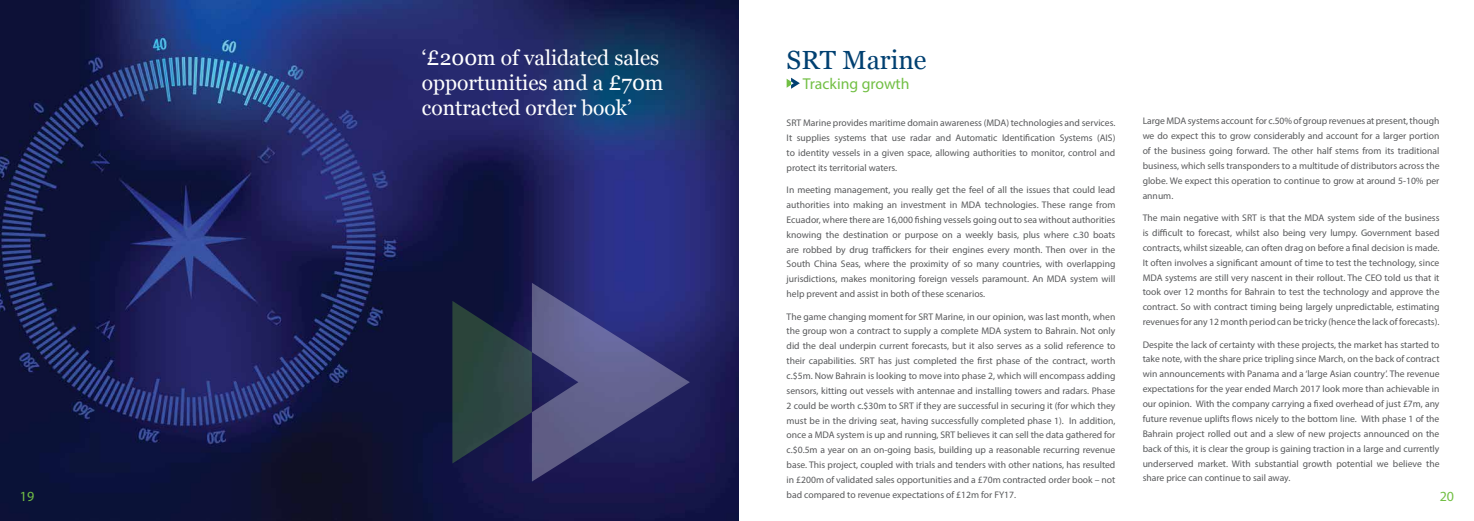
<style>
.page{position:relative;width:1474px;height:521px;background:#fff}
.page>*{position:absolute;margin:0;border:0;box-sizing:border-box;transform-origin:0 0}
.t1{font:26.25px "Georgia";color:#004071}
.t2{font:21px/25.2px "Georgia";color:#fff}
.t3{font:15.75px "Myriad Pro";color:#72bf44}
.t4{font:14px "Myriad Pro";color:#72bf44}
.t5{font:9.62px/14.9px "Myriad Pro";color:#58595b;text-align:justify}
</style>
<div class="page">
<img style="left:0;top:0;width:738px;height:521px">
<svg style="left:786px;top:78px;width:14px;height:11px"></svg>
<svg style="left:532px;top:283px;width:158px;height:198px;background:#404079"></svg>
<svg style="left:452px;top:301px;width:80px;height:162px;background:#253643"></svg>
<h2 class="t2" style="left:422px;top:44px;width:243px">‘£200m of validated sales opportunities and a £70m contracted order book’</h2>
<h1 class="t1" style="left:786px;top:40px;width:141px">SRT Marine</h1>
<h3 class="t3" style="left:802px;top:74px;width:108px">Tracking growth</h3>
<p class="t5" style="left:786px;top:115px;width:330px">SRT Marine provides maritime domain awareness (MDA) technologies and services.<br>It supplies systems that use radar and Automatic Identification Systems (AIS) to identity vessels in a given space, allowing authorities to monitor, control and protect its territorial waters.</p>
<p class="t5" style="left:786px;top:182px;width:330px">In meeting management, you really get the feel of all the issues that could lead authorities into making an investment in MDA technologies. These range from Ecuador, where there are 16,000 fishing vessels going out to sea without authorities knowing the destination or purpose on a weekly basis, plus where c.30 boats are robbed by drug traffickers for their engines every month. Then over in the South China Seas, where the proximity of so many countries, with overlapping jurisdictions, makes monitoring foreign vessels paramount. An MDA system will help prevent and assist in both of these scenarios.</p>
<p class="t5" style="left:786px;top:309px;width:330px">The game changing moment for SRT Marine, in our opinion, was last month, when the group won a contract to supply a complete MDA system to Bahrain. Not only did the deal underpin current forecasts, but it also serves as a solid reference to their capabilities. SRT has just completed the first phase of the contract, worth c.$5m. Now Bahrain is looking to move into phase 2, which will encompass adding sensors, kitting out vessels with antennae and installing towers and radars. Phase 2 could be worth c.$30m to SRT if they are successful in securing it (for which they must be in the driving seat, having successfully completed phase 1). In addition, once a MDA system is up and running, SRT believes it can sell the data gathered for c.$0.5m a year on an on-going basis, building up a reasonable recurring revenue base. This project, coupled with trials and tenders with other nations, has resulted in £200m of validated sales opportunities and a £70m contracted order book – not bad compared to revenue expectations of £12m for FY17.</p>
<p class="t5" style="left:1142px;top:114px;width:298px">Large MDA systems account for c.50% of group revenues at present, though we do expect this to grow considerably and account for a larger portion of the business going forward. The other half stems from its traditional business, which sells transponders to a multitude of distributors across the globe. We expect this operation to continue to grow at around 5-10% per annum.</p>
<p class="t5" style="left:1142px;top:210px;width:298px">The main negative with SRT is that the MDA system side of the business is difficult to forecast, whilst also being very lumpy. Government based contracts, whilst sizeable, can often drag on before a final decision is made.<br>It often involves a significant amount of time to test the technology, since MDA systems are still very nascent in their rollout. The CEO told us that it took over 12 months for Bahrain to test the technology and approve the contract. So with contract timing being largely unpredictable, estimating revenues for any 12 month period can be tricky (hence the lack of forecasts).</p>
<p class="t5" style="left:1142px;top:337px;width:298px">Despite the lack of certainty with these projects, the market has started to take note, with the share price tripling since March, on the back of contract win announcements with Panama and a ‘large Asian country’. The revenue expectations for the year ended March 2017 look more than achievable in our opinion. With the company carrying a fixed overhead of just £7m, any future revenue uplifts flows nicely to the bottom line. With phase 1 of the Bahrain project rolled out and a slew of new projects announced on the back of this, it is clear the group is gaining traction in a large and currently underserved market. With substantial growth potential we believe the share price can continue to sail away.</p>
<h3 class="t4" style="left:20px;top:488px;width:16px">19</h3>
<h3 class="t4" style="left:1439px;top:488px;width:16px">20</h3>
</div>
